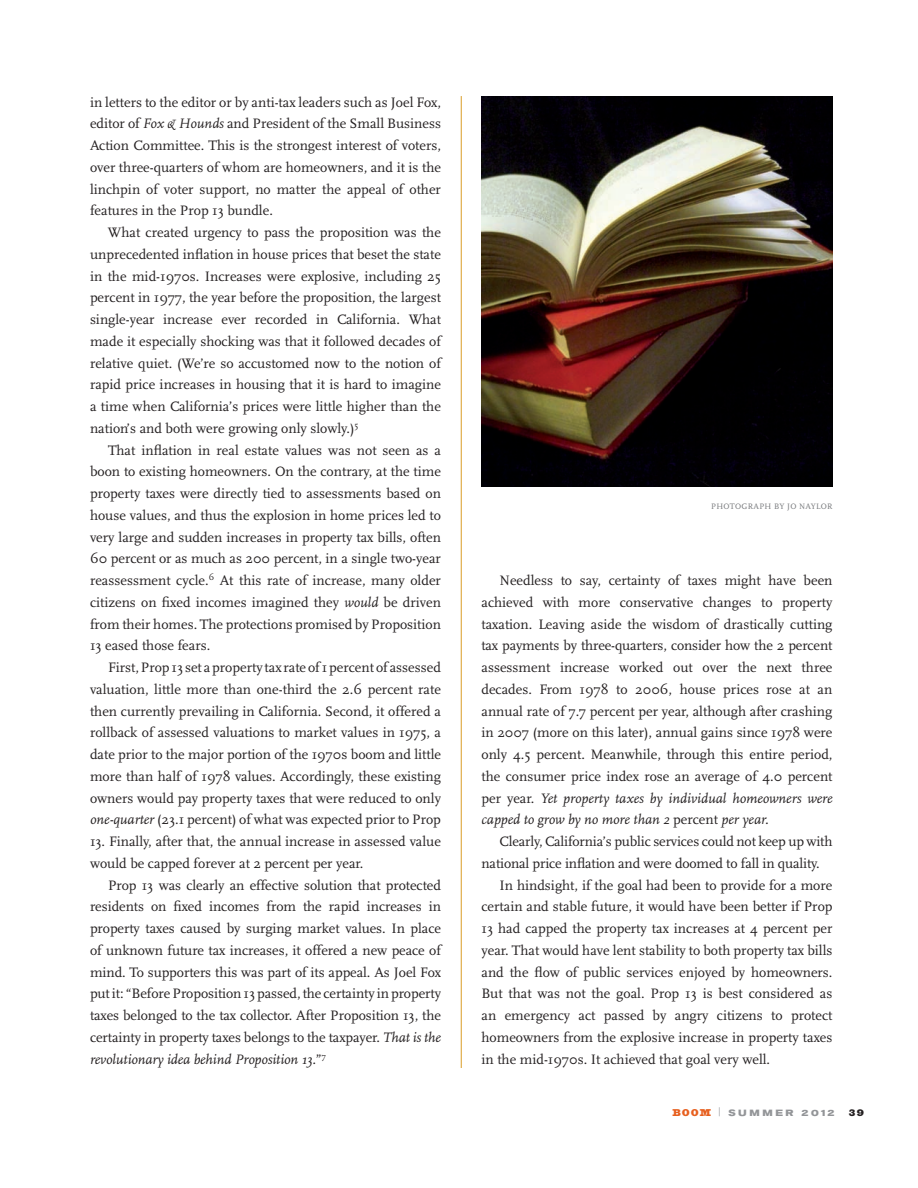
<style>
.page{position:relative;width:918px;height:1188px;background:#fff}
.page>*{position:absolute;margin:0;border:0;box-sizing:border-box;transform-origin:0 0}
.t1{font:14.25px/21.8px "Scala";color:#231f20;text-align:justify}
.t2{font:900 9.75px "Egiziano";color:#231f20}
.t3{font:700 expanded 9px "Akzidenz Grotesk BE";letter-spacing:.28em;color:#939598}
.t4{font:8.25px "Scala";letter-spacing:.03em;color:#76787b}
.s1{font-style:italic}
.s2{font-family:"Egiziano";font-weight:900;font-stretch:normal;font-size:9.75px;color:#e7601f}
</style>
<div class="page">
<hr style="left:461px;top:96px;width:1px;height:972px;background:#da9d27">
<img style="left:482px;top:96px;width:351px;height:391px">
<p class="t1" style="left:90px;top:91px;width:353px">in letters to the editor or by anti-tax leaders such as Joel Fox, editor of <span class="s1">Fox &amp; Hounds</span> and President of the Small Business Action Committee. This is the strongest interest of voters, over three-quarters of whom are homeowners, and it is the linchpin of voter support, no matter the appeal of other features in the Prop 13 bundle.</p>
<p class="t1" style="left:90px;top:222px;width:353px;text-indent:18px">What created urgency to pass the proposition was the unprecedented inflation in house prices that beset the state in the mid-1970s. Increases were explosive, including 25 percent in 1977, the year before the proposition, the largest single-year increase ever recorded in California. What made it especially shocking was that it followed decades of relative quiet. (We’re so accustomed now to the notion of rapid price increases in housing that it is hard to imagine a time when California’s prices were little higher than the nation’s and both were growing only slowly.)<sup>5</sup></p>
<p class="t1" style="left:90px;top:439px;width:353px;text-indent:18px">That inflation in real estate values was not seen as a boon to existing homeowners. On the contrary, at the time property taxes were directly tied to assessments based on house values, and thus the explosion in home prices led to very large and sudden increases in property tax bills, often 60 percent or as much as 200 percent, in a single two-year reassessment cycle.<sup>6</sup> At this rate of increase, many older citizens on fixed incomes imagined they <span class="s1">would</span> be driven from their homes. The protections promised by Proposition 13 eased those fears.</p>
<p class="t1" style="left:90px;top:657px;width:353px;text-indent:18px">First, Prop 13 set a property tax rate of 1 percent of assessed valuation, little more than one-third the 2.6 percent rate then currently prevailing in California. Second, it offered a rollback of assessed valuations to market values in 1975, a date prior to the major portion of the 1970s boom and little more than half of 1978 values. Accordingly, these existing owners would pay property taxes that were reduced to only <span class="s1">one-quarter</span> (23.1 percent) of what was expected prior to Prop</p>
<p class="t1" style="left:90px;top:831px;width:352px">13. Finally, after that, the annual increase in assessed value would be capped forever at 2 percent per year.</p>
<p class="t1" style="left:90px;top:874px;width:353px;text-indent:18px">Prop 13 was clearly an effective solution that protected residents on fixed incomes from the rapid increases in property taxes caused by surging market values. In place of unknown future tax increases, it offered a new peace of mind. To supporters this was part of its appeal. As Joel Fox put it: “Before Proposition 13 passed, the certainty in property taxes belonged to the tax collector. After Proposition 13, the certainty in property taxes belongs to the taxpayer. <span class="s1">That is the revolutionary idea behind Proposition 13.</span>”<sup>7</sup></p>
<p class="t4" style="left:711px;top:502px;width:123px">PHOTOGRAPH BY JO NAYLOR</p>
<p class="t1" style="left:482px;top:570px;width:353px;text-indent:18px">Needless to say, certainty of taxes might have been achieved with more conservative changes to property taxation. Leaving aside the wisdom of drastically cutting tax payments by three-quarters, consider how the 2 percent assessment increase worked out over the next three decades. From 1978 to 2006, house prices rose at an annual rate of 7.7 percent per year, although after crashing in 2007 (more on this later), annual gains since 1978 were only 4.5 percent. Meanwhile, through this entire period, the consumer price index rose an average of 4.0 percent per year. <span class="s1">Yet property taxes by individual homeowners were capped to grow by no more than 2</span> percent <span class="s1">per year.</span></p>
<p class="t1" style="left:500px;top:831px;width:335px">Clearly, California’s public services could not keep up with</p>
<p class="t1" style="left:482px;top:853px;width:340px">national price inflation and were doomed to fall in quality.</p>
<p class="t1" style="left:500px;top:874px;width:334px">In hindsight, if the goal had been to provide for a more</p>
<p class="t1" style="left:482px;top:896px;width:353px">certain and stable future, it would have been better if Prop</p>
<p class="t1" style="left:482px;top:918px;width:352px">13 had capped the property tax increases at 4 percent per</p>
<p class="t1" style="left:482px;top:940px;width:352px">year. That would have lent stability to both property tax bills</p>
<p class="t1" style="left:482px;top:961px;width:353px">and the flow of public services enjoyed by homeowners.</p>
<p class="t1" style="left:482px;top:983px;width:352px">But that was not the goal. Prop 13 is best considered as</p>
<p class="t1" style="left:482px;top:1005px;width:353px">an emergency act passed by angry citizens to protect</p>
<p class="t1" style="left:482px;top:1027px;width:353px">homeowners from the explosive increase in property taxes</p>
<p class="t1" style="left:482px;top:1048px;width:290px">in the mid-1970s. It achieved that goal very well.</p>
<p class="t3" style="left:672px;top:1107px;width:164px"><span class="s2">BOOM</span> | SUMMER 2012</p>
<p class="t2" style="left:848px;top:1106px;width:17px">39</p>
</div>
